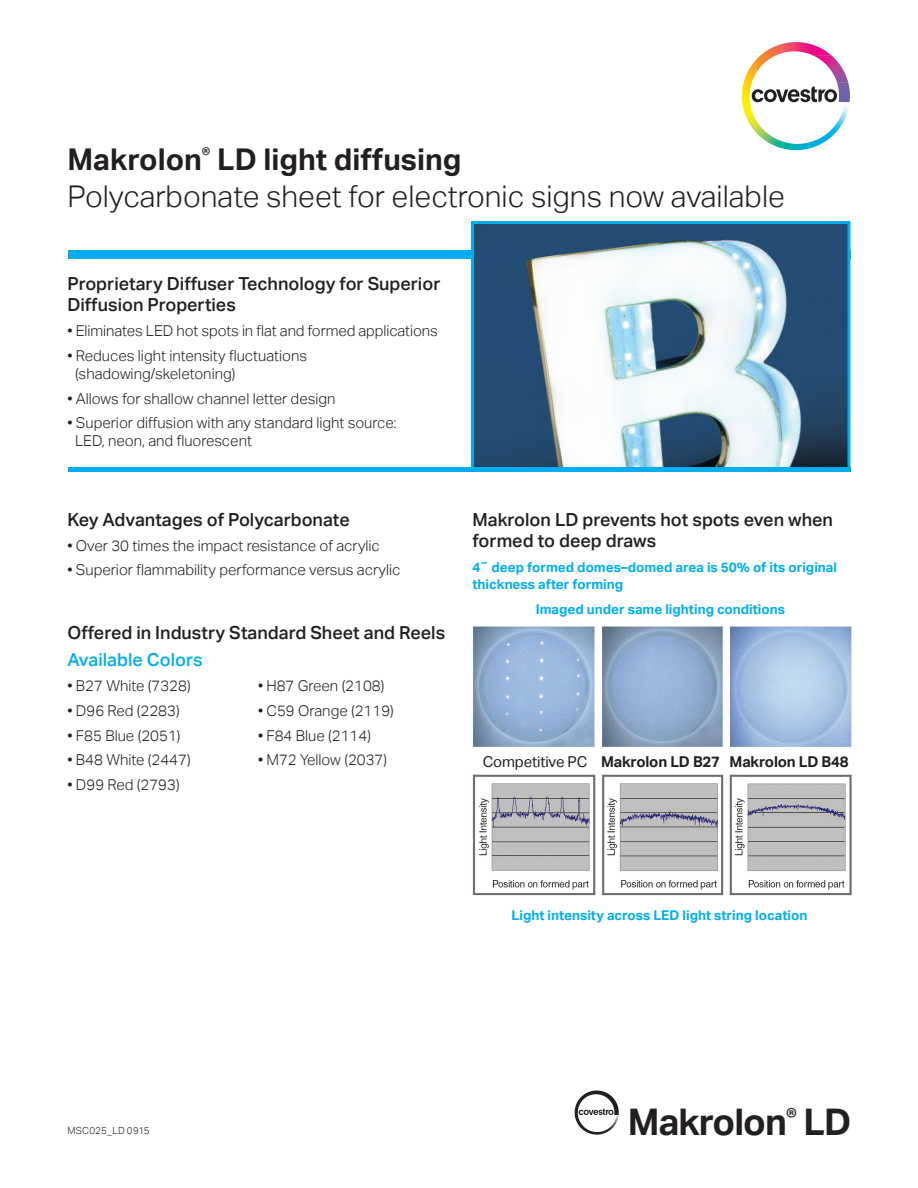
<style>
.page{position:relative;width:918px;height:1188px;background:#fff}
.page>*{position:absolute;margin:0;border:0;box-sizing:border-box;transform-origin:0 0}
.t1{font:700 36.9px "Aktiv Grotesk";letter-spacing:-.025em;color:#231f20}
.t2{font:300 30px/37.5px "Aktiv Grotesk";color:#231f20}
.t3{font:500 18px/21px "Aktiv Grotesk";color:#231f20}
.t4{font:500 18px "Aktiv Grotesk";color:#00aeef}
.t5{font:300 15px/18px "Aktiv Grotesk";color:#231f20}
.t6{font:700 15px "Aktiv Grotesk";letter-spacing:-.01em;color:#231f20}
.t7{font:700 13.5px/16.5px "Aktiv Grotesk";color:#00aeef}
.t8{font:300 9.75px "Aktiv Grotesk";letter-spacing:.015em;color:#231f20}
.s1{font-weight:700}
.s2{font-weight:400}
</style>
<div class="page">
<div style="left:68px;top:250px;width:782px;height:9px;background:#00aeef"></div>
<img style="left:475px;top:225px;width:371px;height:243px">
<div style="left:471px;top:221px;width:379px;height:251px;border:3px solid #00aeef"></div>
<svg style="left:752px;top:87px;width:85px;height:15px"></svg>
<img style="left:755px;top:44px;width:27px;height:25px">
<img style="left:782px;top:42px;width:49px;height:14px">
<img style="left:742px;top:61px;width:13px;height:37px">
<img style="left:813px;top:55px;width:30px;height:14px">
<svg style="left:755px;top:69px;width:4px;height:5px"></svg>
<img style="left:830px;top:69px;width:18px;height:13px">
<img style="left:837px;top:82px;width:13px;height:20px">
<img style="left:755px;top:119px;width:14px;height:24px">
<img style="left:769px;top:134px;width:13px;height:14px">
<img style="left:810px;top:124px;width:26px;height:24px">
<img style="left:782px;top:141px;width:28px;height:9px">
<hr style="left:68px;top:468px;width:782px;height:4px;background:#00aeef">
<img style="left:472px;top:626px;width:380px;height:270px">
<svg style="left:596px;top:1109px;width:17px;height:6px"></svg>
<img style="left:575px;top:1090px;width:21px;height:41px">
<h2 class="t2" style="left:68px;top:141px;width:719px"><span class="s1">Makrolon</span><sup>®</sup> <span class="s1">LD light diffusing<br></span>Polycarbonate sheet for electronic signs now available</h2>
<p class="t3" style="left:68px;top:274px;width:374px">Proprietary Diffuser Technology for Superior<br>Diffusion Properties</p>
<p class="t5" style="left:68px;top:322px;width:372px">• Eliminates LED hot spots in flat and formed applications</p>
<p class="t5" style="left:75px;top:347px;width:234px;text-indent:-8px">• Reduces light intensity fluctuations (shadowing/skeletoning)</p>
<p class="t5" style="left:68px;top:389px;width:270px">• Allows for shallow channel letter design</p>
<p class="t5" style="left:75px;top:414px;width:323px;text-indent:-8px">• Superior diffusion with any standard light source:<br>LED, neon, and fluorescent</p>
<p class="t3" style="left:68px;top:509px;width:284px">Key Advantages of Polycarbonate</p>
<p class="t5" style="left:68px;top:536px;width:314px">• Over 30 times the impact resistance of acrylic</p>
<p class="t5" style="left:68px;top:561px;width:334px">• Superior flammability performance versus acrylic</p>
<p class="t3" style="left:68px;top:623px;width:379px">Offered in Industry Standard Sheet and Reels</p>
<p class="t4" style="left:68px;top:650px;width:137px">Available Colors</p>
<p class="t5" style="left:68px;top:677px;width:125px">• B27 White (7328)</p>
<p class="t5" style="left:258px;top:677px;width:128px">• H87 Green (2108)</p>
<p class="t5" style="left:68px;top:702px;width:114px">• D96 Red (2283)</p>
<p class="t5" style="left:258px;top:702px;width:137px">• C59 Orange (2119)</p>
<p class="t5" style="left:68px;top:727px;width:115px">• F85 Blue (2051)</p>
<p class="t5" style="left:258px;top:727px;width:115px">• F84 Blue (2114)</p>
<p class="t5" style="left:68px;top:751px;width:125px">• B48 White (2447)</p>
<p class="t5" style="left:258px;top:751px;width:131px">• M72 Yellow (2037)</p>
<p class="t5" style="left:68px;top:776px;width:114px">• D99 Red (2793)</p>
<p class="t3" style="left:472px;top:509px;width:362px">Makrolon LD prevents hot spots even when formed to deep draws</p>
<p class="t7" style="left:472px;top:559px;width:366px">4˝ deep formed domes–domed area is 50% of its original thickness after forming</p>
<p class="t7" style="left:536px;top:601px;width:251px">Imaged under same lighting conditions</p>
<p class="t6" style="left:483px;top:753px;width:367px"><span class="s2">Competitive PC</span> Makrolon LD B27 Makrolon LD B48</p>
<p class="t7" style="left:512px;top:907px;width:297px">Light intensity across LED light string location</p>
<p class="t8" style="left:68px;top:1125px;width:84px">MSC025_LD 0915</p>
<h1 class="t1" style="left:628px;top:1101px;width:225px">Makrolon<sup>®</sup> LD</h1>
</div>
